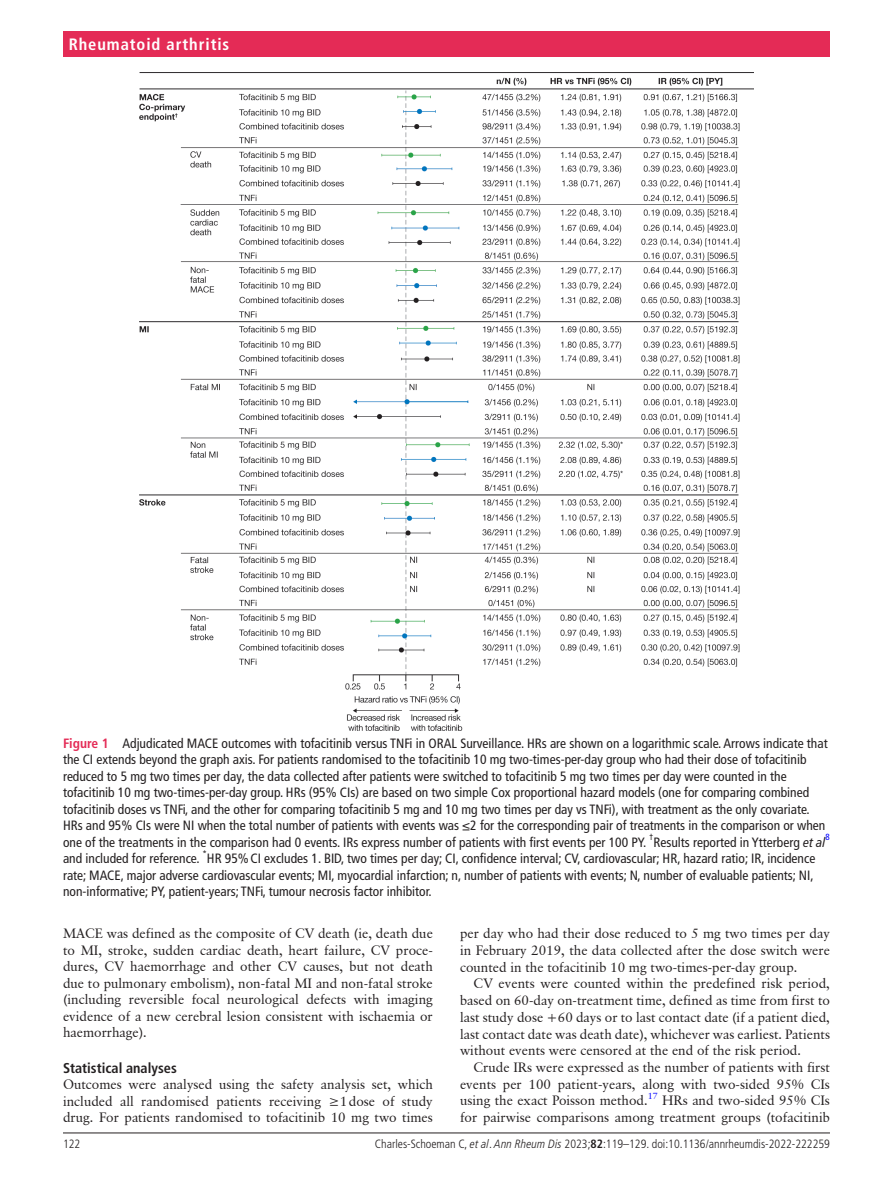
<style>
.page{position:relative;width:893px;height:1191px;background:#fff}
.page>*{position:absolute;margin:0;border:0;box-sizing:border-box;transform-origin:0 0}
.t1{font:700 condensed 16.5px "Frutiger LT Pro";letter-spacing:.055em;color:#fff}
.t2{font:700 condensed 14.25px "Frutiger LT Pro";color:#231f20}
.t3{font:condensed 13.5px/16.5px "Frutiger LT Pro";color:#231f20}
.t4{font:13.5px/16.6px "Classical Garamond BT";color:#231f20;text-align:justify}
.t5{font:300 condensed 12px "Frutiger LT Pro";color:#231f20}
.t6{font:condensed 9px "Frutiger LT Pro";color:#00f}
.s1{font-weight:700;color:#e42b56}
.s2{font-style:italic}
.s3{font-weight:700}
</style>
<div class="page">
<hr style="left:63px;top:1132px;width:767px;height:1px;background:#231f20">
<div style="left:63px;top:31px;width:767px;height:25px;background:#e42b56"></div>
<img style="left:140px;top:72px;width:613px;height:659px">
<p class="t1" style="left:69px;top:34px;width:162px">Rheumatoid arthritis</p>
<p class="t3" style="left:63px;top:734px;width:766px"><span class="s1">Figure 1</span> Adjudicated MACE outcomes with tofacitinib versus TNFi in ORAL Surveillance. HRs are shown on a logarithmic scale. Arrows indicate that the CI extends beyond the graph axis. For patients randomised to the tofacitinib 10 mg two-times-per-day group who had their dose of tofacitinib reduced to 5 mg two times per day, the data collected after patients were switched to tofacitinib 5 mg two times per day were counted in the tofacitinib 10 mg two-times-per-day group. HRs (95% CIs) are based on two simple Cox proportional hazard models (one for comparing combined tofacitinib doses vs TNFi, and the other for comparing tofacitinib 5 mg and 10 mg two times per day vs TNFi), with treatment as the only covariate.<br>HRs and 95% CIs were NI when the total number of patients with events was ≤2 for the corresponding pair of treatments in the comparison or when one of the treatments in the comparison had 0 events. IRs express number of patients with first events per 100 PY. <sup>†</sup>Results reported in Ytterberg <span class="s2">et al</span></p>
<p class="t6" style="left:825px;top:832px;width:6px">8</p>
<p class="t3" style="left:63px;top:850px;width:754px;text-align:justify">and included for reference. <sup>*</sup>HR 95%CI excludes 1. BID, two times per day; CI, confidence interval; CV, cardiovascular; HR, hazard ratio; IR, incidence rate; MACE, major adverse cardiovascular events; MI, myocardial infarction; n, number of patients with events; N, number of evaluable patients; NI, non-informative; PY, patient-years; TNFi, tumour necrosis factor inhibitor.</p>
<p class="t4" style="left:63px;top:925px;width:371px">MACE was defined as the composite of CV death (ie, death due to MI, stroke, sudden cardiac death, heart failure, CV proce&shy;dures, CV haemorrhage and other CV causes, but not death due to pulmonary embolism), non-fatal MI and non-fatal stroke (including reversible focal neurological defects with imaging evidence of a new cerebral lesion consistent with ischaemia or haemorrhage).</p>
<p class="t2" style="left:63px;top:1059px;width:115px">Statistical analyses</p>
<p class="t4" style="left:63px;top:1076px;width:371px">Outcomes were analysed using the safety analysis set, which included all randomised patients receiving ≥1dose of study drug. For patients randomised to tofacitinib 10 mg two times</p>
<p class="t4" style="left:460px;top:925px;width:371px">per day who had their dose reduced to 5 mg two times per day in February 2019, the data collected after the dose switch were counted in the tofacitinib 10 mg two-times-per-day group.</p>
<p class="t4" style="left:460px;top:975px;width:371px;text-indent:14px">CV events were counted within the predefined risk period, based on 60-day on-treatment time, defined as time from first to last study dose +60 days or to last contact date (if a patient died, last contact date was death date), whichever was earliest. Patients without events were censored at the end of the risk period.</p>
<p class="t4" style="left:460px;top:1058px;width:371px;text-indent:14px">Crude IRs were expressed as the number of patients with first events per 100 patient-years, along with two-sided 95% CIs using the exact Poisson method.<sup>17</sup> HRs and two-sided 95% CIs for pairwise comparisons among treatment groups (tofacitinib</p>
<p class="t5" style="left:63px;top:1136px;width:19px">122</p>
<p class="t5" style="left:375px;top:1136px;width:457px">Charles-Schoeman C, <span class="s2">et al</span>. <span class="s2">Ann Rheum Dis</span> 2023;<span class="s3">82</span>:119–129. doi:10.1136/annrheumdis-2022-222259</p>
</div>
